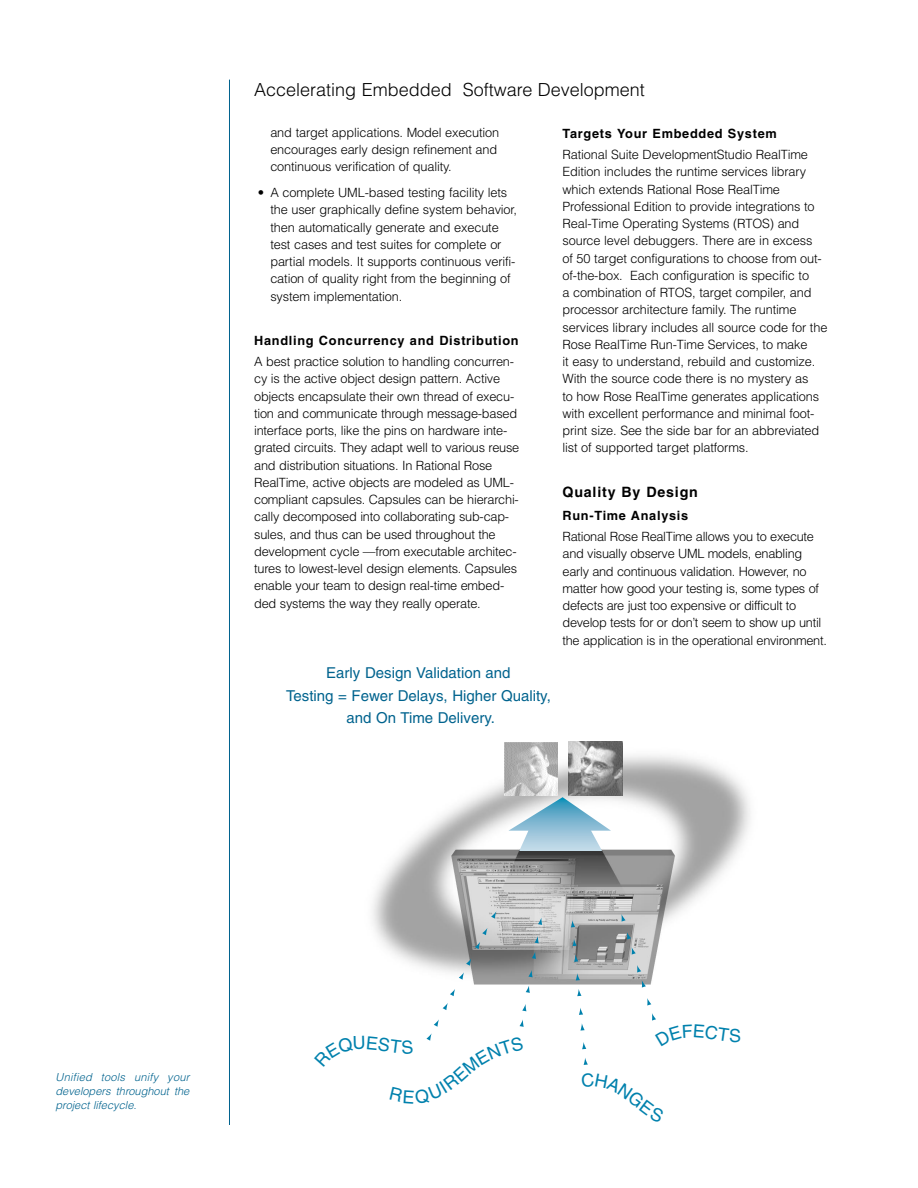
<style>
.page{position:relative;width:918px;height:1188px;background:#fff}
.page>*{position:absolute;margin:0;border:0;box-sizing:border-box;transform-origin:0 0}
.t1{font:300 18px "Helvetica";color:#000}
.t2{font:18px "Helvetica";color:#0081ad}
.t3{font:15px/22.5px "Helvetica";color:#00638e;text-align:center}
.t4{font:700 14.25px "Helvetica";letter-spacing:.055em;color:#000}
.t5{font:300 12.75px/17.2px "Helvetica";letter-spacing:-.01em;color:#000}
.t6{font:700 12.75px "Helvetica";letter-spacing:.055em;color:#000}
.t7{font:italic 300 11.1px/13.8px "Helvetica";color:#00638e;text-align:justify}
</style>
<div class="page">
<hr style="left:229px;top:80px;width:1px;height:1045px;background:#00638e">
<img style="left:372px;top:741px;width:378px;height:324px">
<svg style="left:496px;top:797px;width:134px;height:53px"></svg>
<svg style="left:491px;top:911px;width:5px;height:8px"></svg>
<svg style="left:475px;top:942px;width:5px;height:7px"></svg>
<svg style="left:459px;top:972px;width:5px;height:8px"></svg>
<svg style="left:443px;top:1003px;width:5px;height:7px"></svg>
<svg style="left:482px;top:928px;width:5px;height:7px"></svg>
<svg style="left:466px;top:958px;width:5px;height:8px"></svg>
<svg style="left:450px;top:989px;width:5px;height:7px"></svg>
<svg style="left:434px;top:1019px;width:5px;height:8px"></svg>
<svg style="left:571px;top:920px;width:4px;height:7px"></svg>
<svg style="left:574px;top:954px;width:4px;height:8px"></svg>
<svg style="left:577px;top:989px;width:4px;height:7px"></svg>
<svg style="left:580px;top:1023px;width:5px;height:8px"></svg>
<svg style="left:584px;top:1058px;width:4px;height:7px"></svg>
<svg style="left:573px;top:939px;width:4px;height:7px"></svg>
<svg style="left:576px;top:973px;width:4px;height:8px"></svg>
<svg style="left:579px;top:1008px;width:4px;height:7px"></svg>
<svg style="left:582px;top:1042px;width:4px;height:7px"></svg>
<svg style="left:538px;top:918px;width:4px;height:7px"></svg>
<svg style="left:532px;top:951px;width:4px;height:8px"></svg>
<svg style="left:526px;top:985px;width:4px;height:8px"></svg>
<svg style="left:520px;top:1019px;width:4px;height:8px"></svg>
<svg style="left:535px;top:936px;width:4px;height:7px"></svg>
<svg style="left:528px;top:970px;width:5px;height:7px"></svg>
<svg style="left:522px;top:1004px;width:4px;height:7px"></svg>
<svg style="left:621px;top:914px;width:5px;height:8px"></svg>
<svg style="left:632px;top:947px;width:4px;height:8px"></svg>
<svg style="left:642px;top:980px;width:4px;height:8px"></svg>
<svg style="left:627px;top:932px;width:4px;height:8px"></svg>
<svg style="left:637px;top:965px;width:4px;height:8px"></svg>
<svg style="left:647px;top:998px;width:4px;height:8px"></svg>
<img style="left:505px;top:742px;width:53px;height:53px">
<img style="left:568px;top:741px;width:54px;height:54px">
<svg style="left:652px;top:1013px;width:78px;height:33px"></svg>
<svg style="left:372px;top:1033px;width:152px;height:32px"></svg>
<h1 class="t1" style="left:254px;top:83px;width:392px">Accelerating Embedded Software Development</h1>
<p class="t5" style="left:270px;top:125px;width:230px">and target applications. Model execution encourages early design refinement and continuous verification of quality.</p>
<p class="t5" style="left:270px;top:185px;width:248px;text-indent:-12px">• A complete UML-based testing facility lets the user graphically define system behavior, then automatically generate and execute test cases and test suites for complete or partial models. It supports continuous verifi&shy;cation of quality right from the beginning of system implementation.</p>
<p class="t6" style="left:254px;top:336px;width:266px">Handling Concurrency and Distribution</p>
<p class="t5" style="left:254px;top:354px;width:267px">A best practice solution to handling concurren&shy;cy is the active object design pattern. Active objects encapsulate their own thread of execu&shy;tion and communicate through message-based interface ports, like the pins on hardware inte&shy;grated circuits. They adapt well to various reuse and distribution situations. In Rational Rose RealTime, active objects are modeled as UML&shy;compliant capsules. Capsules can be hierarchi&shy;cally decomposed into collaborating sub-cap&shy;sules, and thus can be used throughout the development cycle —from executable architec&shy;tures to lowest-level design elements. Capsules enable your team to design real-time embed&shy;ded systems the way they really operate.</p>
<p class="t3" style="left:286px;top:663px;width:266px">Early Design Validation and<br>Testing = Fewer Delays, Higher Quality, and On Time Delivery.</p>
<p class="t6" style="left:563px;top:129px;width:216px">Targets Your Embedded System</p>
<p class="t5" style="left:563px;top:147px;width:266px">Rational Suite DevelopmentStudio RealTime Edition includes the runtime services library which extends Rational Rose RealTime Professional Edition to provide integrations to Real-Time Operating Systems (RTOS) and source level debuggers. There are in excess<br>of 50 target configurations to choose from out&shy;of-the-box. Each configuration is specific to<br>a combination of RTOS, target compiler, and processor architecture family. The runtime services library includes all source code for the Rose RealTime Run-Time Services, to make<br>it easy to understand, rebuild and customize.<br>With the source code there is no mystery as<br>to how Rose RealTime generates applications with excellent performance and minimal foot&shy;print size. See the side bar for an abbreviated list of supported target platforms.</p>
<p class="t4" style="left:563px;top:486px;width:137px">Quality By Design</p>
<p class="t6" style="left:563px;top:511px;width:127px">Run-Time Analysis</p>
<p class="t5" style="left:563px;top:529px;width:266px">Rational Rose RealTime allows you to execute and visually observe UML models, enabling early and continuous validation. However, no matter how good your testing is, some types of defects are just too expensive or difficult to develop tests for or don’t seem to show up until the application is in the operational environment.</p>
<p class="t7" style="left:56px;top:1072px;width:135px">Unified tools unify your developers throughout the project lifecycle.</p>
<h1 class="t2" style="left:729px;top:1029px;width:14px">S</h1>
</div>
